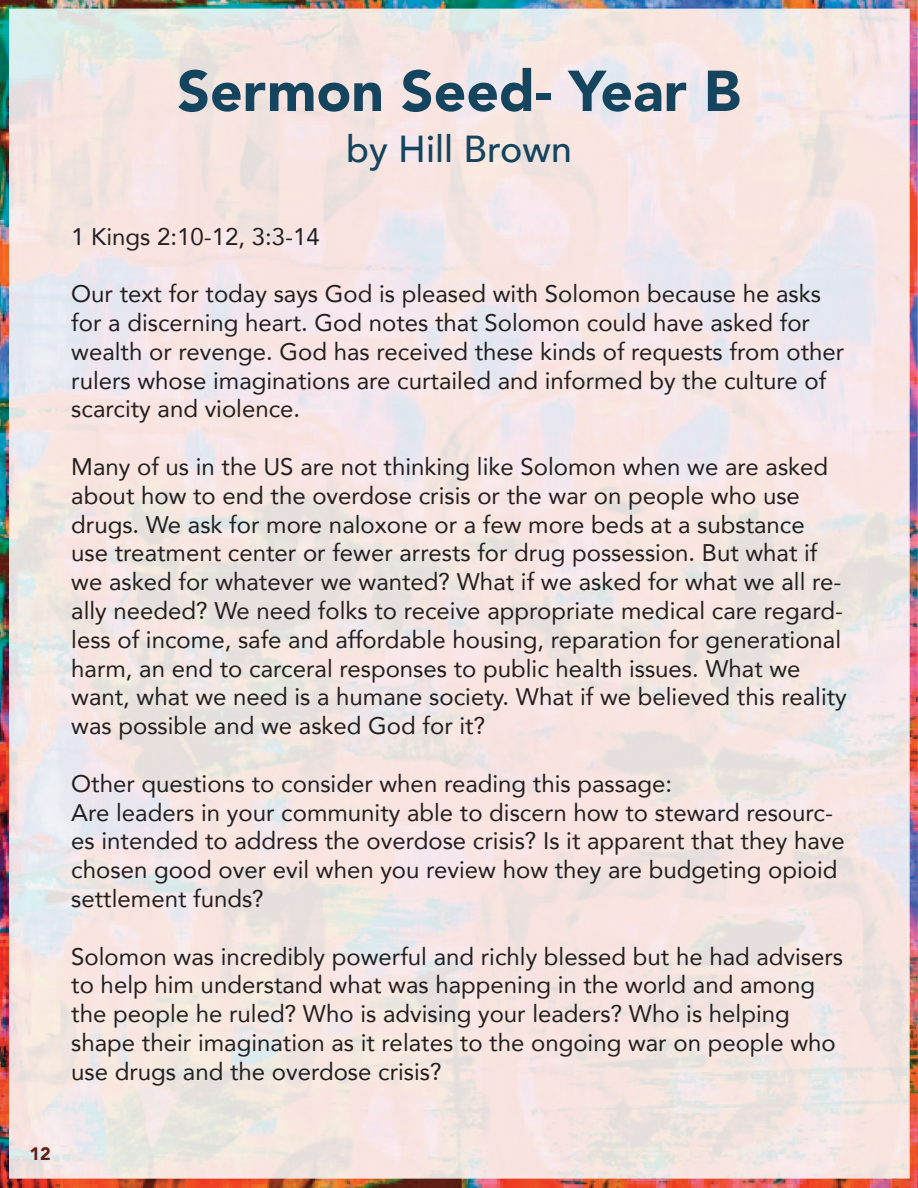
<style>
.page{position:relative;width:918px;height:1188px;background:#fff}
.page>*{position:absolute;margin:0;border:0;box-sizing:border-box;transform-origin:0 0}
.t1{font:900 57px "Avenir";color:#15445e}
.t2{font:500 37.5px "Avenir";color:#15445e}
.t3{font:24px/28.8px "Avenir";color:#231f20}
.t4{font:900 18px "Avenir";color:#602015}
</style>
<div class="page">
<img style="left:0;top:0;width:918px;height:1188px">
<p class="t1" style="left:177px;top:42px;width:565px">Sermon Seed- Year B</p>
<p class="t2" style="left:346px;top:117px;width:227px">by Hill Brown</p>
<p class="t3" style="left:71px;top:221px;width:250px">1 Kings 2:10-12, 3:3-14</p>
<p class="t3" style="left:71px;top:279px;width:775px">Our text for today says God is pleased with Solomon because he asks for a discerning heart. God notes that Solomon could have asked for wealth or revenge. God has received these kinds of requests from other rulers whose imaginations are curtailed and informed by the culture of scarcity and violence.</p>
<p class="t3" style="left:71px;top:452px;width:777px">Many of us in the US are not thinking like Solomon when we are asked about how to end the overdose crisis or the war on people who use drugs. We ask for more naloxone or a few more beds at a substance use treatment center or fewer arrests for drug possession. But what if we asked for whatever we wanted? What if we asked for what we all re&shy;ally needed? We need folks to receive appropriate medical care regard&shy;less of income, safe and affordable housing, reparation for generational harm, an end to carceral responses to public health issues. What we want, what we need is a humane society. What if we believed this reality was possible and we asked God for it?</p>
<p class="t3" style="left:71px;top:768px;width:602px">Other questions to consider when reading this passage:</p>
<p class="t3" style="left:71px;top:797px;width:775px">Are leaders in your community able to discern how to steward resourc&shy;es intended to address the overdose crisis? Is it apparent that they have chosen good over evil when you review how they are budgeting opioid settlement funds?</p>
<p class="t3" style="left:71px;top:941px;width:773px">Solomon was incredibly powerful and richly blessed but he had advisers to help him understand what was happening in the world and among the people he ruled? Who is advising your leaders? Who is helping shape their imagination as it relates to the ongoing war on people who use drugs and the overdose crisis?</p>
<p class="t4" style="left:30px;top:1138px;width:23px">12</p>
</div>
